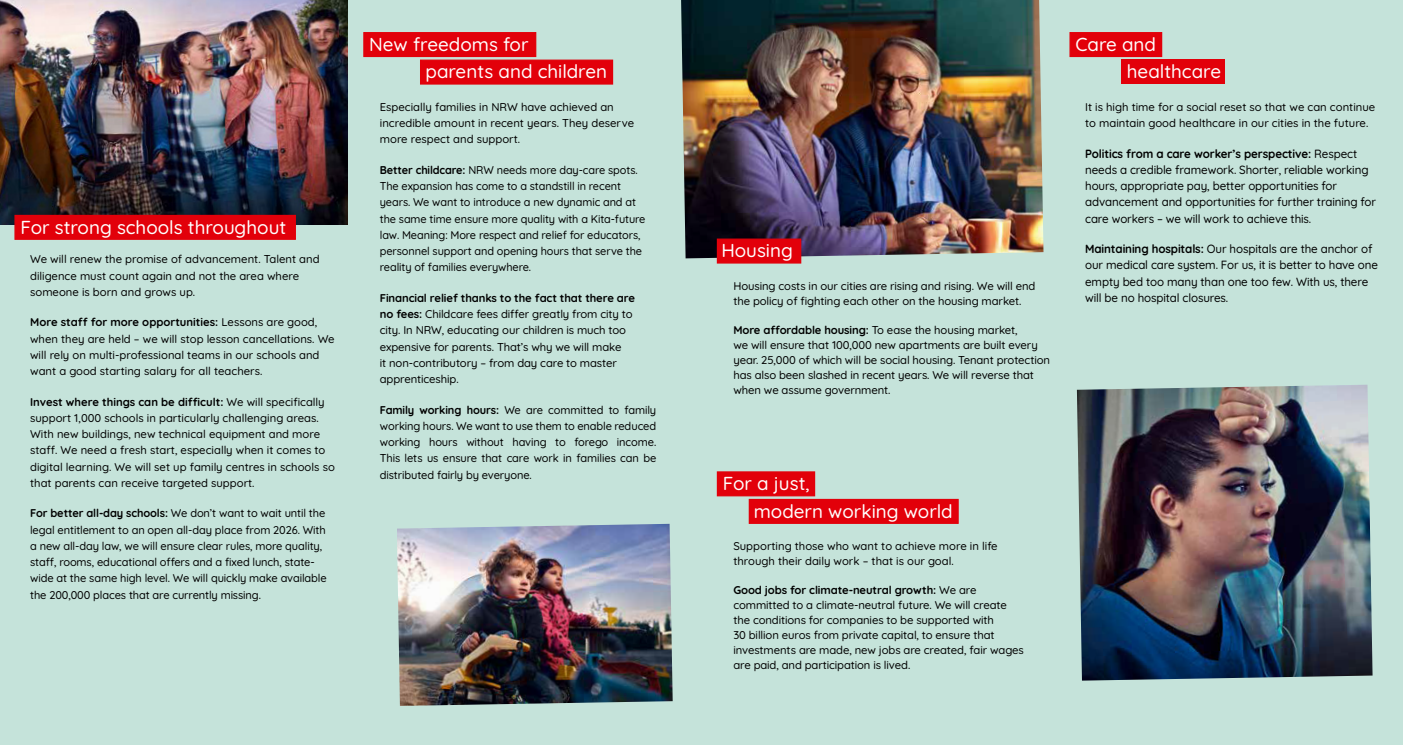
<style>
.page{position:relative;width:1403px;height:745px;background:#fff}
.page>*{position:absolute;margin:0;border:0;box-sizing:border-box;transform-origin:0 0}
.Paragraph_Style1{font:500 18.75px "Quicksand";color:#fff}
.Paragraph_Style13{font:500 18.75px/27.5px "Quicksand";color:#fff}
.Paragraph_Style9{font:500 18.75px "Quicksand";color:#fff}
.Paragraph_Style8{font:500 18.75px "Quicksand";color:#fff}
.Paragraph_Style16{font:500 18.75px "Quicksand";color:#fff}
.Paragraph_Style2{font:500 11.88px/16.2px "Quicksand";letter-spacing:-.01em;color:#000}
.Paragraph_Style2-2{font:500 11.25px/16.2px "Quicksand";letter-spacing:-.01em;color:#000}
.Paragraph_Style4{font:500 11.25px/15px "Quicksand";letter-spacing:-.01em;color:#000}
.Paragraph_Style2-3{font:700 11.25px "Quicksand";letter-spacing:-.01em;color:#000}
.s1{font-weight:700}
</style>
<div class="page">
<div style="left:0;top:0;width:1403px;height:744px;background:#c5e3da"></div>
<img style="left:0;top:0;width:348px;height:224px">
<img style="left:397px;top:523px;width:276px;height:182px">
<img style="left:681px;top:0;width:362px;height:258px">
<img style="left:1077px;top:384px;width:295px;height:296px">
<div style="left:14px;top:215px;width:282px;height:25px;background:#e2000a;border:1px solid #e2000a"></div>
<div style="left:363px;top:32px;width:173px;height:25px;background:#e2000a"></div>
<div style="left:420px;top:60px;width:193px;height:25px;background:#e2000a;border:1px solid #e2000a"></div>
<div style="left:717px;top:238px;width:84px;height:25px;background:#e2000a;border:1px solid #e2000a"></div>
<div style="left:717px;top:471px;width:98px;height:25px;background:#e2000a;border:1px solid #e2000a"></div>
<div style="left:749px;top:498px;width:209px;height:25px;background:#e2000a;border:1px solid #e2000a"></div>
<div style="left:1069px;top:32px;width:93px;height:25px;background:#e2000a"></div>
<div style="left:1121px;top:59px;width:104px;height:25px;background:#e2000a"></div>
<p class="Paragraph_Style1" style="left:20px;top:213px;width:267px">For strong schools throughout</p>
<p class="Paragraph_Style2-2" style="left:30px;top:250px;width:291px">We will renew the promise of advancement. Talent and diligence must count again and not the area where someone is born and grows up.</p>
<p class="Paragraph_Style2-2" style="left:30px;top:313px;width:306px"><span class="s1">More staff for more opportunities:</span> Lessons are good, when they are held – we will stop lesson cancellations. We will rely on multi-professional teams in our schools and want a good starting salary for all teachers.</p>
<p class="Paragraph_Style2-2" style="left:30px;top:392px;width:306px"><span class="s1">Invest where things can be difficult:</span> We will specifically support 1,000 schools in particularly challenging areas.<br>With new buildings, new technical equipment and more staff. We need a fresh start, especially when it comes to digital learning. We will set up family centres in schools so that parents can receive targeted support.</p>
<p class="Paragraph_Style2-2" style="left:30px;top:504px;width:297px;text-align:justify"><span class="s1">For better all-day schools:</span> We don t’ want to wait until the legal entitlement to an open all-day place from 2026. With a new all-day law, we will ensure clear rules, more quality,</p>
<p class="Paragraph_Style2-2" style="left:30px;top:568px;width:298px">wide at the same high level. We will quickly make available</p>
<p class="Paragraph_Style2-2" style="left:30px;top:552px;width:286px">staff, rooms, educational offers and a fixed lunch, state-</p>
<p class="Paragraph_Style2-2" style="left:30px;top:585px;width:232px">the 200,000 places that are currently missing.</p>
<p class="Paragraph_Style8" style="left:369px;top:30px;width:161px">New freedoms for</p>
<p class="Paragraph_Style9" style="left:425px;top:57px;width:183px">parents and children</p>
<p class="Paragraph_Style2-2" style="left:380px;top:97px;width:256px">Especially families in NRW have achieved an incredible amount in recent years. They deserve more respect and support.</p>
<p class="Paragraph_Style2-2" style="left:380px;top:160px;width:267px"><span class="s1">Better childcare:</span> NRW needs more day-care spots.<br>The expansion has come to a standstill in recent years. We want to introduce a new dynamic and at the same time ensure more quality with a Kita-future law. Meaning: More respect and relief for educators, personnel support and opening hours that serve the reality of families everywhere.</p>
<p class="Paragraph_Style2-2" style="left:380px;top:288px;width:257px"><span class="s1">Financial relief thanks to the fact that there are no fees:</span> Childcare fees differ greatly from city to city In. NRW, educating our children is much too expensive for parents. That s’ why we will make<br>it non-contributory – from day care to master apprenticeship.</p>
<p class="Paragraph_Style2-2" style="left:624px;top:400px;width:33px">family</p>
<p class="Paragraph_Style2-3" style="left:380px;top:400px;width:36px">Family</p>
<p class="Paragraph_Style2-2" style="left:380px;top:416px;width:278px">working hours. We want to use them to enable reduced</p>
<p class="Paragraph_Style2-2" style="left:617px;top:432px;width:41px">income.</p>
<p class="Paragraph_Style2-3" style="left:419px;top:400px;width:43px">working</p>
<p class="Paragraph_Style2-3" style="left:467px;top:400px;width:34px">hours:</p>
<p class="Paragraph_Style2-2" style="left:548px;top:400px;width:57px">committed</p>
<p class="Paragraph_Style2-2" style="left:504px;top:400px;width:18px">We</p>
<p class="Paragraph_Style2-2" style="left:609px;top:400px;width:12px">to</p>
<p class="Paragraph_Style2-2" style="left:526px;top:400px;width:19px">are</p>
<p class="Paragraph_Style2-2" style="left:380px;top:432px;width:278px">working<br>This lets us ensure that care work in families can be distributed fairly by everyone.</p>
<p class="Paragraph_Style2-2" style="left:429px;top:432px;width:30px">hours</p>
<p class="Paragraph_Style2-2" style="left:466px;top:432px;width:39px">without</p>
<p class="Paragraph_Style2-2" style="left:512px;top:432px;width:36px">having</p>
<p class="Paragraph_Style2-2" style="left:574px;top:432px;width:35px">forego</p>
<p class="Paragraph_Style2-2" style="left:555px;top:432px;width:12px">to</p>
<p class="Paragraph_Style1" style="left:721px;top:236px;width:73px">Housing</p>
<p class="Paragraph_Style4" style="left:733px;top:277px;width:304px">Housing costs in our cities are rising and rising. We will end the policy of fighting each other on the housing market.</p>
<p class="Paragraph_Style2-2" style="left:733px;top:321px;width:318px;line-height:15px"><span class="s1">More affordable housing:</span> To ease the housing market,<br>we will ensure that 100,000 new apartments are built every year. 25,000 of which will be social housing. Tenant protection has also been slashed in recent years. We will reverse that when we assume government.</p>
<p class="Paragraph_Style1" style="left:1075px;top:30px;width:82px">Care and</p>
<p class="Paragraph_Style16" style="left:1127px;top:57px;width:96px">healthcare</p>
<p class="Paragraph_Style2-2" style="left:1085px;top:97px;width:292px">It is high time for a social reset so that we can continue to maintain good healthcare in our cities in the future.</p>
<p class="Paragraph_Style2" style="left:1085px;top:144px;width:292px"><span class="s1">Politics from a care worker s’ perspective:</span> Respect needs a credible framework. Shorter, reliable working hours, appropriate pay, better opportunities for advancement and opportunities for further training for care workers – we will work to achieve this.</p>
<p class="Paragraph_Style2" style="left:1085px;top:239px;width:294px"><span class="s1">Maintaining hospitals:</span> Our hospitals are the anchor of our medical care system. For us isit, better to have one empty bed too many than one too few. With us, there will be no hospital closures.</p>
<p class="Paragraph_Style13" style="left:754px;top:467px;width:201px;text-indent:-31px">For a just,<br>modern working world</p>
<p class="Paragraph_Style2-2" style="left:733px;top:537px;width:266px;line-height:15px">Supporting those who want to achieve more in life through their daily work – that is our goal.</p>
<p class="Paragraph_Style2-2" style="left:733px;top:581px;width:292px;line-height:15px"><span class="s1">Good jobs for climate-neutral growth:</span> We are committed to a climate-neutral future. We will create the conditions for companies to be supported with<br>30 billion euros from private capital, to ensure that investments are made, new jobs are created, fair wages are paid, and participation is lived.</p>
</div>
